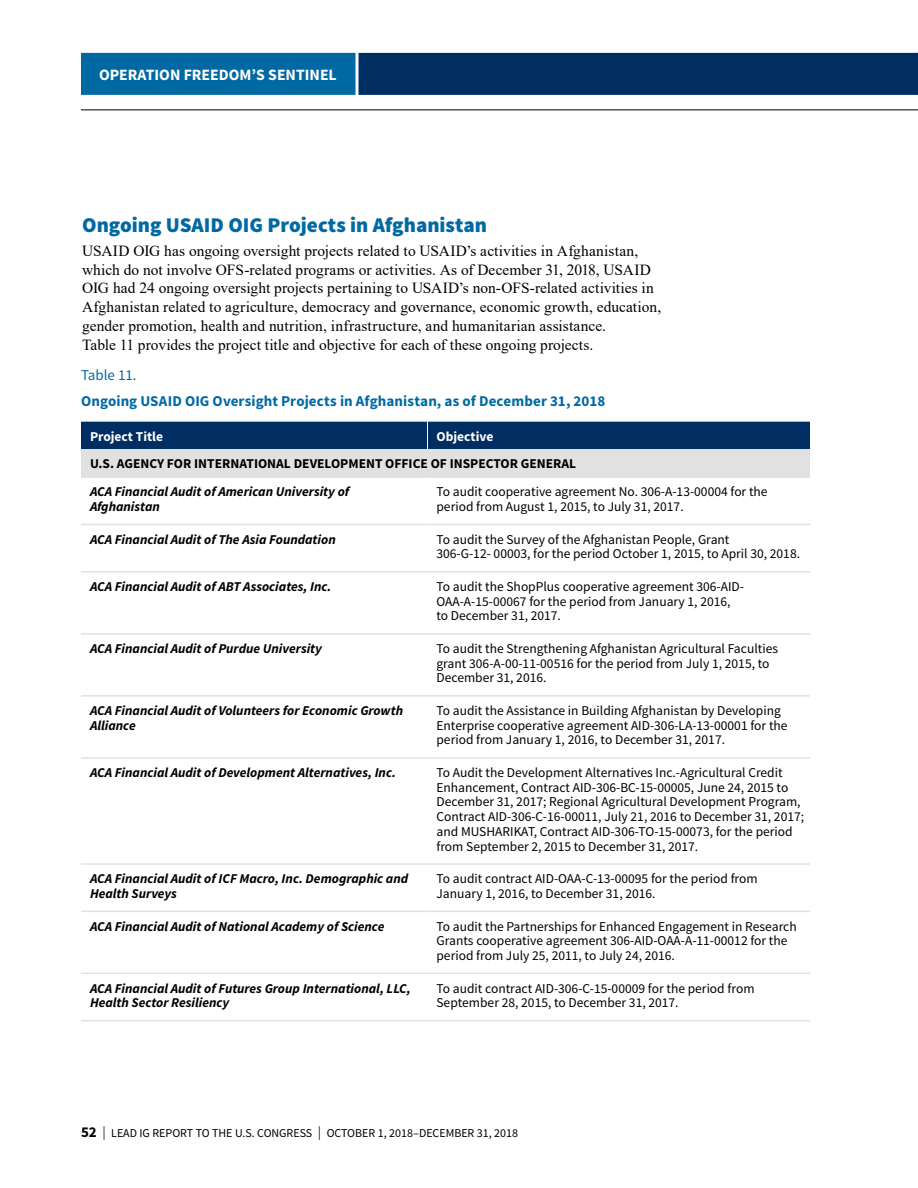
<style>
.page{position:relative;width:918px;height:1188px;background:#fff}
.page>*{position:absolute;margin:0;border:0;box-sizing:border-box;transform-origin:0 0}
.Heading_3{font:900 21px "Source Sans Pro";color:#0069a3}
.t1{font:700 15.75px "Source Sans Pro";color:#fff}
.Body_Text{font:15.45px/18.8px "Times New Roman";letter-spacing:.005em;color:#000}
.Figure_and_Table_Hea{font:700 15px "Source Sans Pro";letter-spacing:.005em;color:#0069a3}
.Figure_and_Table_Hea-2{font:15px "Source Sans Pro";letter-spacing:-.005em;color:#0069a3}
.Table_Text_left{font:13.5px/14.7px "Source Sans Pro";color:#000}
.Table_Text_left-2{font:italic 700 13.5px/14.7px "Source Sans Pro";color:#000}
.Table_Text_left-3{font:700 13.5px "Source Sans Pro";color:#000}
.Table_column_heading{font:700 13.5px "Source Sans Pro";color:#fff}
.t2{font:12px "Source Sans Pro";color:#000}
.s1{font-weight:700;font-size:15px}
.s2{font-weight:200;font-size:21px}
</style>
<div class="page">
<hr style="left:81px;top:110px;width:837px;height:1px;background:#000">
<div style="left:358px;top:53px;width:560px;height:42px;background:#002d62"></div>
<div style="left:81px;top:53px;width:275px;height:42px;background:#0069a3"></div>
<div style="left:81px;top:450px;width:729px;height:27px;background:#e2e1e1"></div>
<hr style="left:428px;top:863px;width:382px;height:2px;background:#e2e1e1">
<hr style="left:81px;top:911px;width:347px;height:1px;background:#e2e1e1">
<hr style="left:428px;top:911px;width:382px;height:1px;background:#e2e1e1">
<hr style="left:81px;top:973px;width:347px;height:1px;background:#e2e1e1">
<hr style="left:428px;top:973px;width:382px;height:1px;background:#e2e1e1">
<hr style="left:81px;top:1020px;width:347px;height:1px;background:#e2e1e1">
<hr style="left:428px;top:1020px;width:382px;height:1px;background:#e2e1e1">
<hr style="left:428px;top:476px;width:382px;height:2px;background:#e2e1e1">
<hr style="left:81px;top:524px;width:347px;height:1px;background:#e2e1e1">
<hr style="left:428px;top:524px;width:382px;height:1px;background:#e2e1e1">
<hr style="left:81px;top:571px;width:347px;height:2px;background:#e2e1e1">
<hr style="left:428px;top:571px;width:382px;height:2px;background:#e2e1e1">
<hr style="left:81px;top:633px;width:347px;height:2px;background:#e2e1e1">
<hr style="left:428px;top:633px;width:382px;height:2px;background:#e2e1e1">
<hr style="left:81px;top:695px;width:347px;height:2px;background:#e2e1e1">
<hr style="left:428px;top:695px;width:382px;height:2px;background:#e2e1e1">
<hr style="left:81px;top:757px;width:347px;height:2px;background:#e2e1e1">
<hr style="left:428px;top:757px;width:382px;height:2px;background:#e2e1e1">
<hr style="left:81px;top:863px;width:347px;height:2px;background:#e2e1e1">
<div style="left:81px;top:422px;width:729px;height:28px;background:#002d62"></div>
<hr style="left:81px;top:476px;width:347px;height:2px;background:#e2e1e1">
<p class="t1" style="left:99px;top:64px;width:239px">OPERATION FREEDOM’S SENTINEL</p>
<p class="Heading_3" style="left:82px;top:211px;width:406px">Ongoing USAID OIG Projects in Afghanistan</p>
<p class="Body_Text" style="left:82px;top:241px;width:581px">USAID OIG has ongoing oversight projects related to USAID’s activities in Afghanistan, which do not involve OFS-related programs or activities. As of December 31, 2018, USAID OIG had 24 ongoing oversight projects pertaining to USAID’s non-OFS-related activities in Afghanistan related to agriculture, democracy and governance, economic growth, education, gender promotion, health and nutrition, infrastructure, and humanitarian assistance.<br>Table 11 provides the project title and objective for each of these ongoing projects.</p>
<p class="Figure_and_Table_Hea-2" style="left:81px;top:366px;width:57px">Table 11.</p>
<p class="Figure_and_Table_Hea" style="left:81px;top:391px;width:526px">Ongoing USAID OIG Oversight Projects in Afghanistan, as of December 31, 2018</p>
<p class="Table_column_heading" style="left:90px;top:428px;width:75px">Project Title</p>
<p class="Table_column_heading" style="left:437px;top:428px;width:58px">Objective</p>
<p class="Table_Text_left-3" style="left:90px;top:455px;width:488px">U.S. AGENCY FOR INTERNATIONAL DEVELOPMENT OFFICE OF INSPECTOR GENERAL</p>
<p class="Table_Text_left-2" style="left:90px;top:484px;width:261px">ACA Financial Audit of American University of<br>Afghanistan</p>
<p class="Table_Text_left" style="left:437px;top:485px;width:333px">To audit cooperative agreement No. 306-A-13-00004 for the period from August 1, 2015, to July 31, 2017.</p>
<p class="Table_Text_left-2" style="left:90px;top:532px;width:247px">ACA Financial Audit of The Asia Foundation</p>
<p class="Table_Text_left" style="left:437px;top:532px;width:365px">To audit the Survey of the Afghanistan People, Grant<br>306-G-12- 00003, for the period October 1, 2015, to April 30, 2018.</p>
<p class="Table_Text_left-2" style="left:90px;top:579px;width:243px">ACA Financial Audit of ABT Associates, Inc.</p>
<p class="Table_Text_left" style="left:437px;top:579px;width:309px">To audit the ShopPlus cooperative agreement 306-AID-<br>OAA-A-15-00067 for the period from January 1, 2016, to December 31, 2017.</p>
<p class="Table_Text_left-2" style="left:90px;top:641px;width:234px">ACA Financial Audit of Purdue University</p>
<p class="Table_Text_left" style="left:437px;top:641px;width:343px">To audit the Strengthening Afghanistan Agricultural Faculties grant 306-A-00-11-00516 for the period from July 1, 2015, to<br>December 31, 2016.</p>
<p class="Table_Text_left-2" style="left:90px;top:703px;width:315px">ACA Financial Audit of Volunteers for Economic Growth<br>Alliance</p>
<p class="Table_Text_left" style="left:437px;top:703px;width:353px">To audit the Assistance in Building Afghanistan by Developing<br>Enterprise cooperative agreement AID-306-LA-13-00001 for the period from January 1, 2016, to December 31, 2017.</p>
<p class="Table_Text_left-2" style="left:90px;top:765px;width:308px">ACA Financial Audit of Development Alternatives, Inc.</p>
<p class="Table_Text_left" style="left:437px;top:765px;width:369px">To Audit the Development Alternatives Inc.-Agricultural Credit Enhancement, Contract AID-306-BC-15-00005, June 24, 2015 to December 31, 2017; Regional Agricultural Development Program, Contract AID-306-C-16-00011, July 21, 2016 to December 31, 2017; and MUSHARIKAT, Contract AID-306-TO-15-00073, for the period from September 2, 2015 to December 31, 2017.</p>
<p class="Table_Text_left-2" style="left:90px;top:871px;width:320px">ACA Financial Audit of ICF Macro, Inc. Demographic and<br>Health Surveys</p>
<p class="Table_Text_left" style="left:437px;top:872px;width:323px">To audit contract AID-OAA-C-13-00095 for the period from<br>January 1, 2016, to December 31, 2016.</p>
<p class="Table_Text_left-2" style="left:90px;top:919px;width:296px">ACA Financial Audit of National Academy of Science</p>
<p class="Table_Text_left" style="left:437px;top:919px;width:362px">To audit the Partnerships for Enhanced Engagement in Research<br>Grants cooperative agreement 306-AID-OAA-A-11-00012 for the period from July 25, 2011, to July 24, 2016.</p>
<p class="Table_Text_left-2" style="left:90px;top:981px;width:322px">ACA Financial Audit of Futures Group International, LLC,<br>Health Sector Resiliency</p>
<p class="Table_Text_left" style="left:437px;top:981px;width:320px">To audit contract AID-306-C-15-00009 for the period from<br>September 28, 2015, to December 31, 2017.</p>
<p class="t2" style="left:81px;top:1125px;width:439px"><span class="s1">52</span> <span class="s2">I</span> LEAD IG REPORT TO THE U.S. CONGRESS <span class="s2">I</span> OCTOBER 1, 2018‒DECEMBER 31, 2018</p>
</div>
